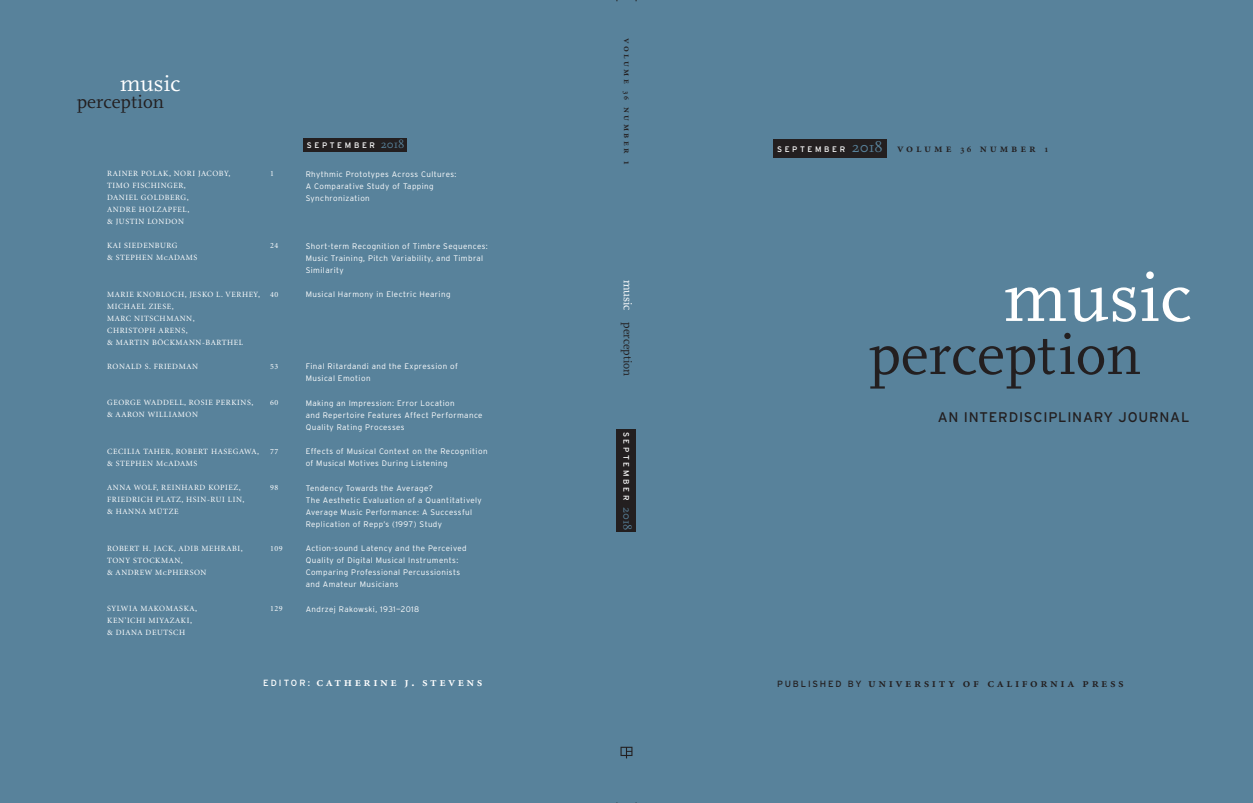
<style>
.page{position:relative;width:1253px;height:803px;background:#58829b}
.page>*{position:absolute;margin:0;border:0;box-sizing:border-box;transform-origin:0 0}
.t1{font:72px "FF Scala";letter-spacing:.005em;color:#fff}
.t2{font:60px "FF Scala";color:#231f20}
.t3{font:23.2px "FF Scala";letter-spacing:.005em;color:#fff}
.t4{font:19.3px "FF Scala";color:#231f20}
.t5{font:14px "Interstate";letter-spacing:.055em;color:#231f20}
.t6{font:13.1px "Minion Semibold SC";letter-spacing:.195em;color:#fff}
.t7{font:13px "Minion Semibold SC";letter-spacing:.2em;color:#231f20}
.t8{font:12px "Minion Semibold SC";letter-spacing:.25em;color:#231f20}
.t9{font:12px "FF Scala";color:#231f20}
.t10{font:11.5px "FF Scala";color:#58829b}
.t11{font:11.4px "FF Scala";color:#58829b}
.t12{font:10px "Minion Semibold SC";letter-spacing:.25em;color:#231f20}
.t13{font:300 8px/12px "Interstate";letter-spacing:.055em;color:#fff}
.t14{font:8px/12px "Minion";letter-spacing:.07em;color:#fff}
.t15{font:8px "Interstate";letter-spacing:.335em;color:#fff}
.s1{font-family:"Minion Regular SC"}
.s2{font-family:"Interstate";font-size:9px}
.s3{font-size:8px}
.s4{color:#fff}
.s5{font-family:"Interstate";font-size:8px;color:#fff}
.s6{font-family:"FF Scala";font-size:15px;color:#58829b}
.s7{font-size:9.5px}
</style>
<div class="page">
<div style="left:773px;top:139px;width:113px;height:18px;background:#231f20"></div>
<svg style="left:620px;top:747px;width:12px;height:12px"></svg>
<div style="left:303px;top:138px;width:104px;height:14px;background:#231f20"></div>
<div style="left:617px;top:429px;width:19px;height:103px;background:#231f20"></div>
<h3 class="t3" style="left:120px;top:73px;width:62px">music</h3>
<h3 class="t4" style="left:77px;top:93px;width:89px">percept ion</h3>
<h3 class="t10" style="left:381px;top:139px;width:25px">2018</h3>
<p class="t15" style="left:307px;top:142px;width:70px">SEPTEMBER</p>
<p class="t14" style="left:107px;top:168px;width:125px">RAINER POLAK, NORI JACOBY,<br>TIMO FISCHINGER,<br>DANIEL GOLDBERG,<br>ANDRE HOLZAPFEL,<br>&amp; JUSTIN LONDON</p>
<p class="t14" style="left:270px;top:168px;width:5px">1</p>
<p class="t13" style="left:306px;top:169px;width:152px">Rhythmic Prototypes Across Cultures:<br>A Comparative Study of Tapping<br>Synchronization</p>
<p class="t14" style="left:107px;top:240px;width:92px">KAI SIEDENBURG<br>&amp; STEPHEN M<span class="s1">c</span>ADAMS</p>
<p class="t14" style="left:270px;top:240px;width:10px">24</p>
<p class="t13" style="left:306px;top:241px;width:184px">Short-term Recognition of Timbre Sequences:<br>Music Training, Pitch Variability, and Timbral<br>Similarity</p>
<p class="t14" style="left:107px;top:289px;width:154px">MARIE KNOBLOCH, JESKO L. VERHEY,<br>MICHAEL ZIESE,<br>MARC NITSCHMANN,<br>CHRISTOPH ARENS,<br>&amp; MARTIN BÖCKMANN-BARTHEL</p>
<p class="t14" style="left:270px;top:289px;width:10px">40</p>
<p class="t13" style="left:306px;top:289px;width:146px">Musical Harmony in Electric Hearing</p>
<p class="t14" style="left:107px;top:361px;width:92px">RONALD S. FRIEDMAN</p>
<p class="t14" style="left:270px;top:361px;width:10px">53</p>
<p class="t13" style="left:306px;top:361px;width:154px">Final Ritardandi and the Expression of<br>Musical Emotion</p>
<p class="t14" style="left:107px;top:397px;width:148px">GEORGE WADDELL, ROSIE PERKINS, &amp; AARON WILLIAMON</p>
<p class="t14" style="left:270px;top:397px;width:10px">60</p>
<p class="t13" style="left:306px;top:398px;width:178px">Making an Impression: Error Location<br>and Repertoire Features Affect Performance<br>Quality Rating Processes</p>
<p class="t14" style="left:107px;top:446px;width:153px">CECILIA TAHER, ROBERT HASEGAWA, &amp; STEPHEN M<span class="s1">c</span>ADAMS</p>
<p class="t14" style="left:270px;top:446px;width:10px">77</p>
<p class="t13" style="left:306px;top:446px;width:183px">Effects of Musical Context on the Recognition of Musical Motives During Listening</p>
<p class="t14" style="left:107px;top:482px;width:139px">ANNA WOLF, REINHARD KOPIEZ,<br>FRIEDRICH PLATZ, HSIN-RUI LIN, &amp; HANNA MÜTZE</p>
<p class="t14" style="left:270px;top:482px;width:10px">98</p>
<p class="t13" style="left:306px;top:483px;width:178px">Tendency Towards the Average?<br>The Aesthetic Evaluation of a Quantitatively Average Music Performance: A Successful Replication of Repp’s (1997) Study</p>
<p class="t14" style="left:107px;top:543px;width:137px">ROBERT H. JACK, ADIB MEHRABI,<br>TONY STOCKMAN,<br>&amp; ANDREW M<span class="s1">c</span>PHERSON</p>
<p class="t14" style="left:270px;top:543px;width:14px">109</p>
<p class="t13" style="left:306px;top:543px;width:162px">Action-sound Latency and the Perceived Quality of Digital Musical Instruments:<br>Comparing Professional Percussionists and Amateur Musicians</p>
<p class="t14" style="left:107px;top:603px;width:91px">SYLWIA MAKOMASKA,<br>KEN’ICHI MIYAZAKI, &amp; DIANA DEUTSCH</p>
<p class="t14" style="left:270px;top:603px;width:14px">129</p>
<p class="t13" style="left:306px;top:603px;width:115px">Andrzej Rakowski, 1931—2018</p>
<h3 class="t6" style="left:263px;top:677px;width:221px"><span class="s2">EDITOR:</span> catherine j. stevens</h3>
<p class="t12" style="left:631px;top:38px;width:128px;rotate:90deg">volume <span class="s3">36</span> number 1</p>
<h3 class="t9" style="left:633px;top:280px;width:98px;rotate:90deg"><span class="s4">music</span> percept ion</h3>
<p class="t15" style="left:629px;top:432px;width:70px;rotate:90deg">SEPTEMBER</p>
<h3 class="t11" style="left:632px;top:507px;width:25px;rotate:90deg">2018</h3>
<h3 class="t8" style="left:777px;top:143px;width:273px"><span class="s5">SEPTEMBER</span> <span class="s6">2018</span> volume <span class="s7">36</span> number <span class="s7">1</span></h3>
<h1 class="t1" style="left:1004px;top:267px;width:189px">music</h1>
<h2 class="t2" style="left:868px;top:329px;width:274px">percept ion</h2>
<h3 class="t5" style="left:938px;top:412px;width:253px">AN INTERDISCIPLINARY JOURNAL</h3>
<h3 class="t7" style="left:777px;top:678px;width:348px"><span class="s2">PUBLISHED BY</span> university of california press</h3>
</div>
